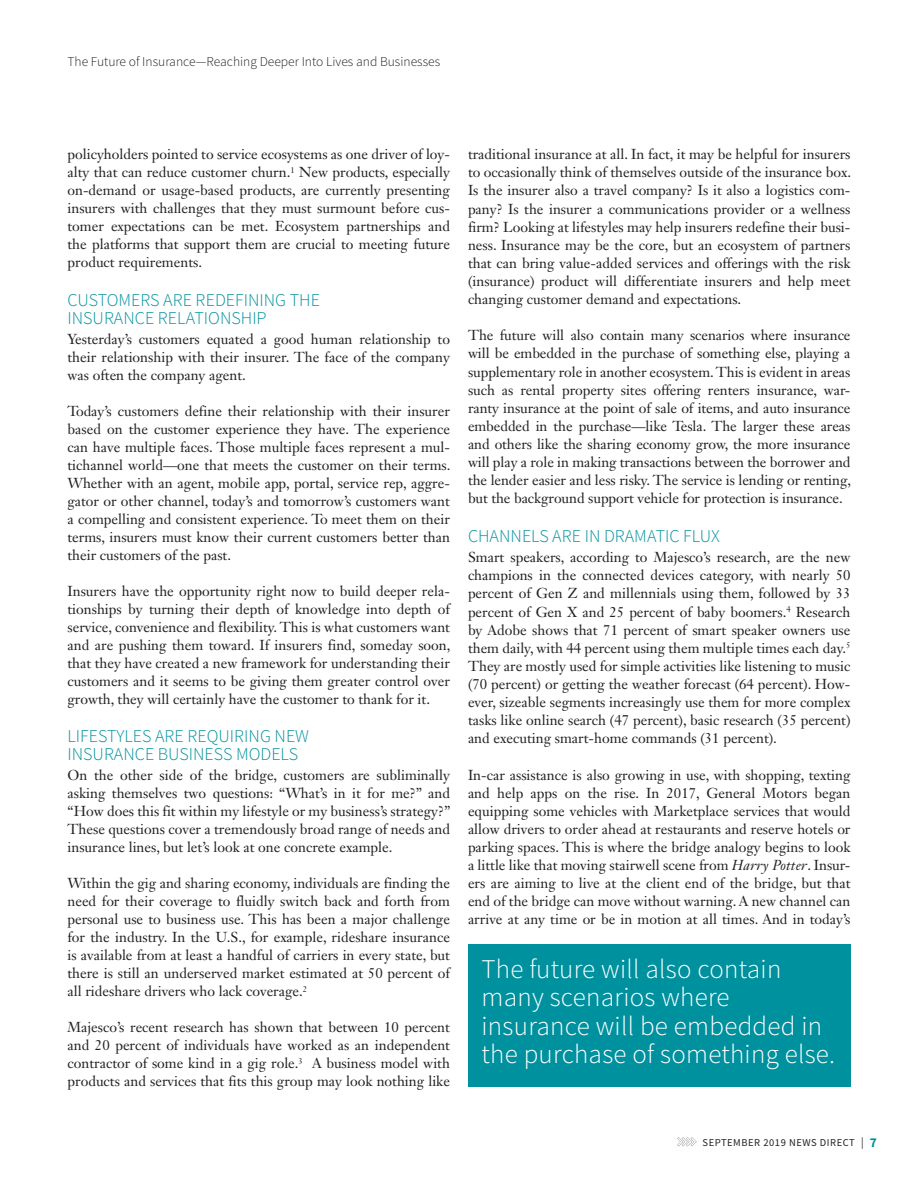
<style>
.page{position:relative;width:918px;height:1188px;background:#fff}
.page>*{position:absolute;margin:0;border:0;box-sizing:border-box;transform-origin:0 0}
.t1{font:300 27px/28.5px "Source Sans Pro";letter-spacing:.01em;color:#fff}
.t2{font:300 18px/18px "Source Sans Pro";color:#00919f}
.t3{font:14.25px/18px "Janson Text LT Std";color:#231f20;text-align:justify}
.t4{font:300 13.5px "Source Sans Pro";color:#231f20}
.t5{font:10.5px "Source Sans Pro";letter-spacing:.05em;color:#231f20}
.s1{font-style:italic}
.s2{font-size:11.7px}
.s3{font-weight:700;font-size:13.5px;color:#00919f}
</style>
<div class="page">
<svg style="left:677px;top:1137px;width:20px;height:9px"></svg>
<div style="left:468px;top:944px;width:382px;height:143px;background:#00919f"></div>
<p class="t4" style="left:68px;top:54px;width:374px">The Future of Insurance—Reaching Deeper Into Lives and Businesses</p>
<p class="t3" style="left:68px;top:145px;width:384px">policyholders pointed to service ecosystems as one driver of loy&shy;alty that can reduce customer churn.<sup>1</sup> New products, especially on-demand or usage-based products, are currently presenting insurers with challenges that they must surmount before cus&shy;tomer expectations can be met. Ecosystem partnerships and the platforms that support them are crucial to meeting future product requirements.</p>
<p class="t2" style="left:68px;top:291px;width:254px">CUSTOMERS ARE REDEFINING THE<br>INSURANCE RELATIONSHIP</p>
<p class="t3" style="left:68px;top:330px;width:384px">Yesterday’s customers equated a good human relationship to their relationship with their insurer. The face of the company was often the company agent.</p>
<p class="t3" style="left:68px;top:402px;width:385px">Today’s customers define their relationship with their insurer based on the customer experience they have. The experience can have multiple faces. Those multiple faces represent a mul&shy;tichannel world—one that meets the customer on their terms.<br>Whether with an agent, mobile app, portal, service rep, aggre&shy;gator or other channel, today’s and tomorrow’s customers want a compelling and consistent experience. To meet them on their terms, insurers must know their current customers better than their customers of the past.</p>
<p class="t3" style="left:68px;top:582px;width:385px">Insurers have the opportunity right now to build deeper rela&shy;tionships by turning their depth of knowledge into depth of service, convenience and flexibility. This is what customers want and are pushing them toward. If insurers find, someday soon, that they have created a new framework for understanding their customers and it seems to be giving them greater control over growth, they will certainly have the customer to thank for it.</p>
<p class="t2" style="left:68px;top:727px;width:243px">LIFESTYLES ARE REQUIRING NEW<br>INSURANCE BUSINESS MODELS</p>
<p class="t3" style="left:68px;top:766px;width:384px">On the other side of the bridge, customers are subliminally asking themselves two questions: “What’s in it for me?” and “How does this fit within my lifestyle or my business’s strategy?” These questions cover a tremendously broad range of needs and insurance lines, but let’s look at one concrete example.</p>
<p class="t3" style="left:68px;top:874px;width:384px">Within the gig and sharing economy, individuals are finding the need for their coverage to fluidly switch back and forth from personal use to business use. This has been a major challenge for the industry. In the U.S., for example, rideshare insurance is available from at least a handful of carriers in every state, but there is still an underserved market estimated at 50 percent of all rideshare drivers who lack coverage.<sup>2</sup></p>
<p class="t3" style="left:68px;top:1018px;width:384px">Majesco’s recent research has shown that between 10 percent and 20 percent of individuals have worked as an independent contractor of some kind in a gig role.<sup>3</sup> A business model with products and services that fits this group may look nothing like</p>
<p class="t3" style="left:468px;top:145px;width:385px">traditional insurance at all. In fact, it may be helpful for insurers to occasionally think of themselves outside of the insurance box.<br>Is the insurer also a travel company? Is it also a logistics com&shy;pany? Is the insurer a communications provider or a wellness firm? Looking at lifestyles may help insurers redefine their busi&shy;ness. Insurance may be the core, but an ecosystem of partners that can bring value-added services and offerings with the risk (insurance) product will differentiate insurers and help meet changing customer demand and expectations.</p>
<p class="t3" style="left:468px;top:326px;width:385px">The future will also contain many scenarios where insurance will be embedded in the purchase of something else, playing a supplementary role in another ecosystem. This is evident in areas such as rental property sites offering renters insurance, war&shy;ranty insurance at the point of sale of items, and auto insurance embedded in the purchase—like Tesla. The larger these areas and others like the sharing economy grow, the more insurance will play a role in making transactions between the borrower and the lender easier and less risky. The service is lending or renting, but the background support vehicle for protection is insurance.</p>
<p class="t2" style="left:468px;top:527px;width:253px">CHANNELS ARE IN DRAMATIC FLUX</p>
<p class="t3" style="left:468px;top:548px;width:384px">Smart speakers, according to Majesco’s research, are the new champions in the connected devices category, with nearly 50 percent of Gen Z and millennials using them, followed by 33 percent of Gen X and 25 percent of baby boomers.<sup>4</sup> Research by Adobe shows that 71 percent of smart speaker owners use them daily, with 44 percent using them multiple times each day.<sup>5<br></sup>They are mostly used for simple activities like listening to music (70 percent) or getting the weather forecast (64 percent). How&shy;ever, sizeable segments increasingly use them for more complex tasks like online search (47 percent), basic research (35 percent) and executing smart-home commands (31 percent).</p>
<p class="t3" style="left:468px;top:765px;width:384px">In-car assistance is also growing in use, with shopping, texting and help apps on the rise. In 2017, General Motors began equipping some vehicles with Marketplace services that would allow drivers to order ahead at restaurants and reserve hotels or parking spaces. This is where the bridge analogy begins to look a little like that moving stairwell scene from <span class="s1">Harry Potter</span>. Insur&shy;ers are aiming to live at the client end of the bridge, but that end of the bridge can move without warning. A new channel can arrive at any time or be in motion at all times. And in today’s</p>
<h1 class="t1" style="left:482px;top:955px;width:355px">The future will also contain many scenarios where insurance will be embedded in the purchase of something else.</h1>
<p class="t5" style="left:703px;top:1136px;width:176px">SEPTEMBER 2019 NEWS DIRECT <span class="s2">|</span> <span class="s3">7</span></p>
</div>
